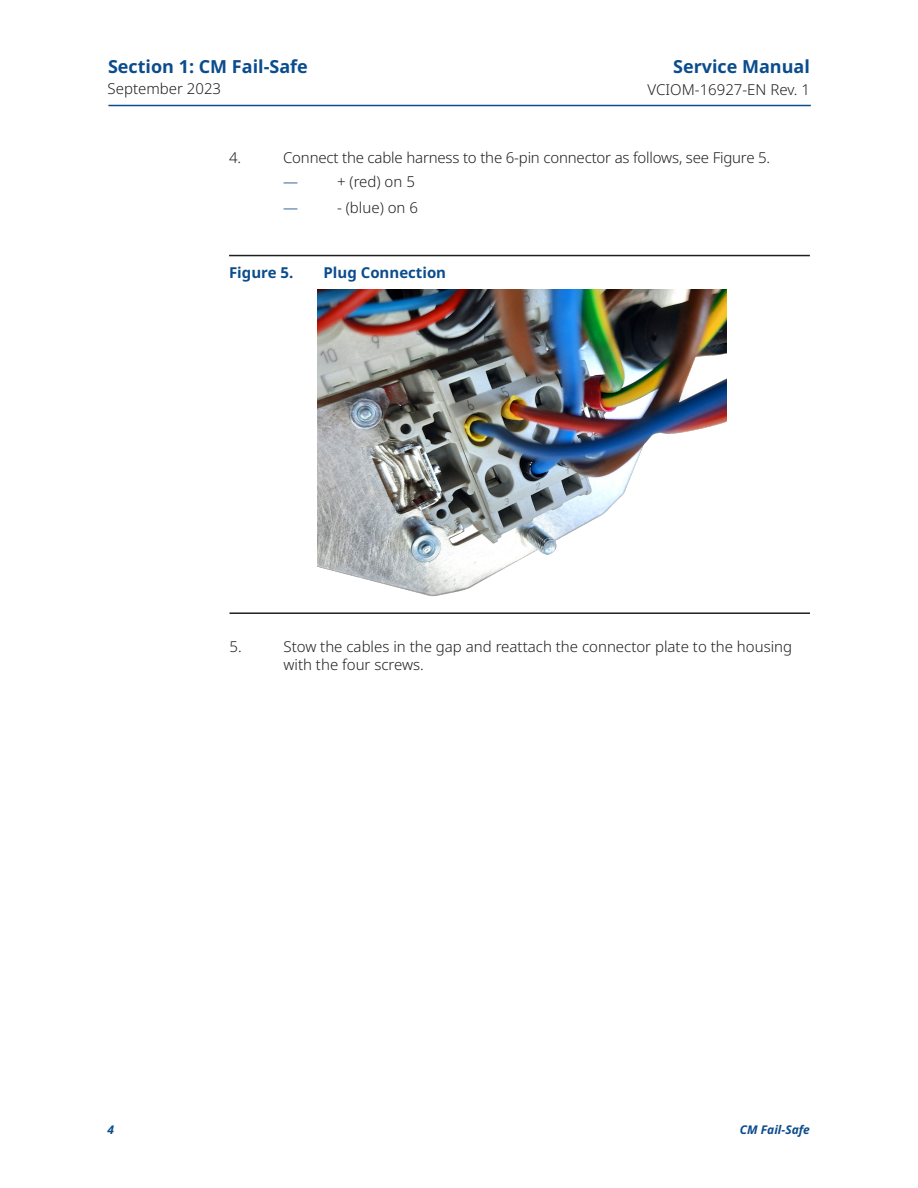
<style>
.page{position:relative;width:918px;height:1188px;background:#fff}
.page>*{position:absolute;margin:0;border:0;box-sizing:border-box;transform-origin:0 0}
.t1{font:700 18px "Noto Sans";color:#0b4c8c}
._01_Body_text_numbered_lvl_1{font:300 15px/18px "Noto Sans";color:#231f20}
.t2{font:700 15px "Noto Sans";color:#0b4c8c}
.t3{font:300 15px "Noto Sans";color:#0b4c8c}
.t4{font:italic 700 12px "Noto Sans";color:#0b4c8c}
</style>
<div class="page">
<img style="left:317px;top:289px;width:409px;height:307px">
<hr style="left:108px;top:105px;width:703px;height:1px;background:#0b4c8c">
<hr style="left:229px;top:255px;width:581px;height:1px;background:#231f20">
<hr style="left:230px;top:612px;width:580px;height:2px;background:#231f20">
<p class="t1" style="left:108px;top:57px;width:201px">Section 1: CM Fail-Safe</p>
<p class="_01_Body_text_numbered_lvl_1" style="left:108px;top:80px;width:115px">September 2023</p>
<p class="t1" style="left:673px;top:57px;width:138px">Service Manual</p>
<p class="_01_Body_text_numbered_lvl_1" style="left:648px;top:81px;width:164px">VCIOM-16927-EN Rev. 1</p>
<p class="_01_Body_text_numbered_lvl_1" style="left:229px;top:149px;width:14px">4.</p>
<p class="_01_Body_text_numbered_lvl_1" style="left:283px;top:149px;width:489px">Connect the cable harness to the 6-pin connector as follows, see Figure 5.</p>
<p class="t3" style="left:283px;top:174px;width:16px">—</p>
<p class="_01_Body_text_numbered_lvl_1" style="left:337px;top:173px;width:79px">+ (red) on 5</p>
<p class="t3" style="left:283px;top:199px;width:16px">—</p>
<p class="_01_Body_text_numbered_lvl_1" style="left:337px;top:199px;width:82px">- (blue) on 6</p>
<p class="t2" style="left:229px;top:264px;width:66px">Figure 5.</p>
<p class="t2" style="left:324px;top:264px;width:124px">Plug Connection</p>
<p class="_01_Body_text_numbered_lvl_1" style="left:230px;top:638px;width:14px">5.</p>
<p class="_01_Body_text_numbered_lvl_1" style="left:284px;top:638px;width:510px">Stow the cables in the gap and reattach the connector plate to the housing with the four screws.</p>
<p class="t4" style="left:108px;top:1121px;width:8px">4</p>
<p class="t4" style="left:740px;top:1121px;width:72px">CM Fail-Safe</p>
</div>
